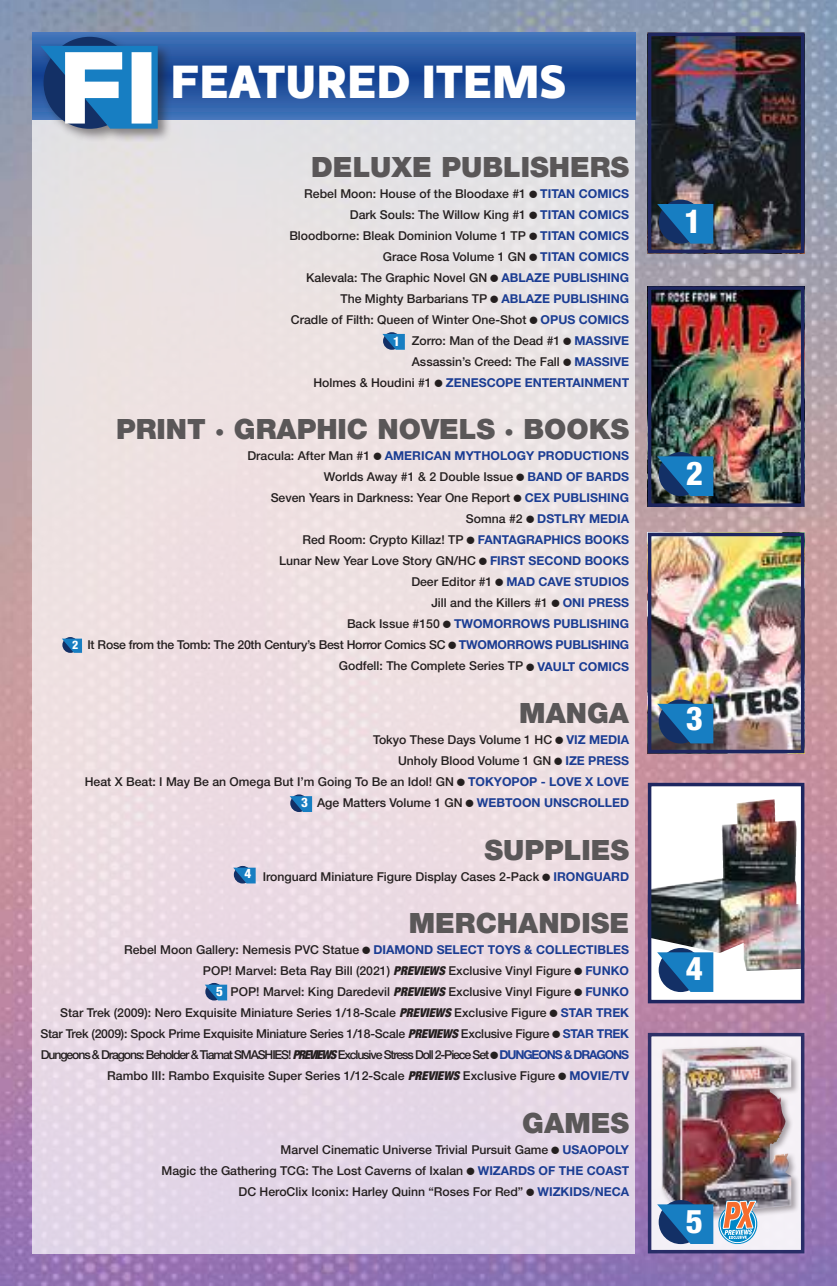
<style>
.page{position:relative;width:837px;height:1286px;background:#fff}
.page>*{position:absolute;margin:0;border:0;box-sizing:border-box;transform-origin:0 0}
.t1{font:700 44.62px "Stilu";letter-spacing:-.01em;color:#fff}
.t2{font:800 condensed 32.9px "Helvetica Neue LT Std";color:#fff}
.t3{font:900 28px "Helvetica Neue LT Std";color:#5a5758}
.t4{font:800 condensed 13.12px "Helvetica Neue LT Std";color:#fff}
.t5{font:500 12.25px/21px "Helvetica Neue LT Std";color:#241f1f;text-align:right}
.t6{font:800 condensed 11.72px "Helvetica Neue LT Std";color:#fff}
.s1{font-weight:700;color:#1b3d93}
.s2{font-weight:900;font-style:italic;font-stretch:condensed}
</style>
<div class="page">
<img style="left:0;top:0;width:837px;height:1286px">
<div style="left:33px;top:119px;width:602px;height:1134px;background:#ebdfe3"></div>
<svg style="left:33px;top:33px;width:602px;height:86px;background:#2a5aa5"></svg>
<div style="left:39px;top:34px;width:133px;height:109px;background:#241f1f;opacity:.5"></div>
<div style="left:44px;top:37px;width:92px;height:92px;background:#133066;border-radius:50%"></div>
<svg style="left:40px;top:46px;width:118px;height:83px"></svg>
<div style="left:649px;top:1034px;width:154px;height:217px;background:#f5f1f6"></div>
<div style="left:660px;top:1044px;width:139px;height:180px;background:#241f1f;opacity:.4"></div>
<img style="left:662px;top:1047px;width:129px;height:169px">
<div style="left:648px;top:1033px;width:156px;height:220px;border:4px solid #1e2660"></div>
<div style="left:649px;top:784px;width:154px;height:217px;background:#fff"></div>
<img style="left:653px;top:799px;width:146px;height:172px">
<div style="left:648px;top:783px;width:156px;height:220px;border:4px solid #1e2660"></div>
<img style="left:653px;top:538px;width:146px;height:210px">
<div style="left:648px;top:533px;width:156px;height:220px;border:4px solid #1e2660"></div>
<img style="left:653px;top:291px;width:146px;height:211px">
<div style="left:648px;top:286px;width:156px;height:221px;border:4px solid #1e2660"></div>
<img style="left:653px;top:38px;width:146px;height:210px">
<div style="left:648px;top:33px;width:156px;height:220px;border:4px solid #1e2660"></div>
<div style="left:659px;top:452px;width:44px;height:44px;background:#133066;border-radius:50%"></div>
<svg style="left:657px;top:456px;width:56px;height:40px"></svg>
<svg style="left:62px;top:638px;width:20px;height:15px"></svg>
<svg style="left:205px;top:984px;width:22px;height:16px"></svg>
<div style="left:659px;top:200px;width:44px;height:44px;background:#133066;border-radius:50%"></div>
<svg style="left:657px;top:204px;width:56px;height:40px"></svg>
<svg style="left:383px;top:332px;width:18px;height:18px"></svg>
<svg style="left:382px;top:334px;width:23px;height:16px"></svg>
<svg style="left:659px;top:699px;width:44px;height:44px"></svg>
<svg style="left:657px;top:704px;width:56px;height:39px;background:#1d6ba6"></svg>
<svg style="left:290px;top:794px;width:18px;height:18px"></svg>
<svg style="left:290px;top:796px;width:22px;height:16px"></svg>
<div style="left:659px;top:948px;width:44px;height:44px;background:#133066;border-radius:50%"></div>
<svg style="left:657px;top:952px;width:56px;height:40px"></svg>
<svg style="left:657px;top:1200px;width:100px;height:44px;background:#638bad"></svg>
<svg style="left:233px;top:867px;width:23px;height:16px"></svg>
<h1 class="t1" style="left:170px;top:52px;width:397px">FEATURED ITEMS</h1>
<h3 class="t3" style="left:311px;top:150px;width:319px">DELUXE PUBLISHERS</h3>
<p class="t5" style="left:289px;top:183px;width:341px">Rebel Moon: House of the Bloodaxe #1 ● <span class="s1">TITAN COMICS </span>Dark Souls: The Willow King #1 ● <span class="s1">TITAN COMICS </span>Bloodborne: Bleak Dominion Volume 1 TP ● <span class="s1">TITAN COMICS </span>Grace Rosa Volume 1 GN ● <span class="s1">TITAN COMICS<br></span>Kalevala: The Graphic Novel GN ● <span class="s1">ABLAZE PUBLISHING </span>The Mighty Barbarians TP ● <span class="s1">ABLAZE PUBLISHING<br></span>Cradle of Filth: Queen of Winter One-Shot ● <span class="s1">OPUS COMICS </span>Zorro: Man of the Dead #1 ● <span class="s1">MASSIVE<br></span>Assassin’s Creed: The Fall ● <span class="s1">MASSIVE<br></span>Holmes &amp; Houdini #1 ● <span class="s1">ZENESCOPE ENTERTAINMENT</span></p>
<h3 class="t3" style="left:116px;top:413px;width:514px">PRINT · GRAPHIC NOVELS · BOOKS</h3>
<p class="t5" style="left:87px;top:445px;width:543px">Dracula: After Man #1 ● <span class="s1">AMERICAN MYTHOLOGY PRODUCTIONS<br></span>Worlds Away #1 &amp; 2 Double Issue ● <span class="s1">BAND OF BARDS<br></span>Seven Years in Darkness: Year One Report ● <span class="s1">CEX PUBLISHING<br></span>Somna #2 ● <span class="s1">DSTLRY MEDIA<br></span>Red Room: Crypto Killaz! TP ● <span class="s1">FANTAGRAPHICS BOOKS<br></span>Lunar New Year Love Story GN/HC ● <span class="s1">FIRST SECOND BOOKS<br></span>Deer Editor #1 ● <span class="s1">MAD CAVE STUDIOS<br></span>Jill and the Killers #1 ● <span class="s1">ONI PRESS<br></span>Back Issue #150 ● <span class="s1">TWOMORROWS PUBLISHING<br></span>It Rose from the Tomb: The 20th Century’s Best Horror Comics SC ● <span class="s1">TWOMORROWS PUBLISHING </span>Godfell: The Complete Series TP ● <span class="s1">VAULT COMICS</span></p>
<h3 class="t3" style="left:519px;top:696px;width:111px">MANGA</h3>
<p class="t5" style="left:85px;top:729px;width:546px">Tokyo These Days Volume 1 HC ● <span class="s1">VIZ MEDIA<br></span>Unholy Blood Volume 1 GN ● <span class="s1">IZE PRESS<br></span>Heat X Beat: I May Be an Omega But I’m Going To Be an Idol! GN ● <span class="s1">TOKYOPOP - LOVE X LOVE </span>Age Matters Volume 1 GN ● <span class="s1">WEBTOON UNSCROLLED</span></p>
<h3 class="t3" style="left:484px;top:833px;width:146px">SUPPLIES</h3>
<p class="t5" style="left:263px;top:865px;width:368px">Ironguard Miniature Figure Display Cases 2-Pack ● <span class="s1">IRONGUARD</span></p>
<h3 class="t3" style="left:409px;top:906px;width:222px">MERCHANDISE</h3>
<p class="t5" style="left:40px;top:939px;width:590px">Rebel Moon Gallery: Nemesis PVC Statue ● <span class="s1">DIAMOND SELECT TOYS &amp; COLLECTIBLES<br></span>POP! Marvel: Beta Ray Bill (2021) <span class="s2">PREVIEWS</span> Exclusive Vinyl Figure ● <span class="s1">FUNKO<br></span>POP! Marvel: King Daredevil <span class="s2">PREVIEWS</span> Exclusive Vinyl Figure ● <span class="s1">FUNKO<br></span>Star Trek (2009): Nero Exquisite Miniature Series 1/18-Scale <span class="s2">PREVIEWS</span> Exclusive Figure ● <span class="s1">STAR TREK </span>Star Trek (2009): Spock Prime Exquisite Miniature Series 1/18-Scale <span class="s2">PREVIEWS</span> Exclusive Figure ● <span class="s1">STAR TREK </span>Dungeons &amp; Dragons: Beholder &amp; Tiamat SMASHIES! <span class="s2">PREVIEWS</span> Exclusive Stress Doll 2-Piece Set ● <span class="s1">DUNGEONS &amp; DRAGONS </span>Rambo III: Rambo Exquisite Super Series 1/12-Scale <span class="s2">PREVIEWS</span> Exclusive Figure ● <span class="s1">MOVIE/TV</span></p>
<h3 class="t3" style="left:522px;top:1106px;width:108px">GAMES</h3>
<p class="t5" style="left:162px;top:1138px;width:469px">Marvel Cinematic Universe Trivial Pursuit Game ● <span class="s1">USAOPOLY<br></span>Magic the Gathering TCG: The Lost Caverns of Ixalan ● <span class="s1">WIZARDS OF THE COAST<br></span>DC HeroClix Iconix: Harley Quinn “Roses For Red” ● <span class="s1">WIZKIDS/NECA</span></p>
<p class="t4" style="left:393px;top:333px;width:8px">1</p>
<p class="t6" style="left:72px;top:637px;width:8px">2</p>
<p class="t4" style="left:301px;top:794px;width:8px">3</p>
<p class="t4" style="left:245px;top:865px;width:8px">4</p>
<p class="t4" style="left:216px;top:983px;width:8px">5</p>
<h2 class="t2" style="left:684px;top:201px;width:19px">1</h2>
<h2 class="t2" style="left:686px;top:453px;width:19px">2</h2>
<h2 class="t2" style="left:686px;top:698px;width:19px">3</h2>
<h2 class="t2" style="left:686px;top:948px;width:19px">4</h2>
<h2 class="t2" style="left:686px;top:1201px;width:19px">5</h2>
</div>
